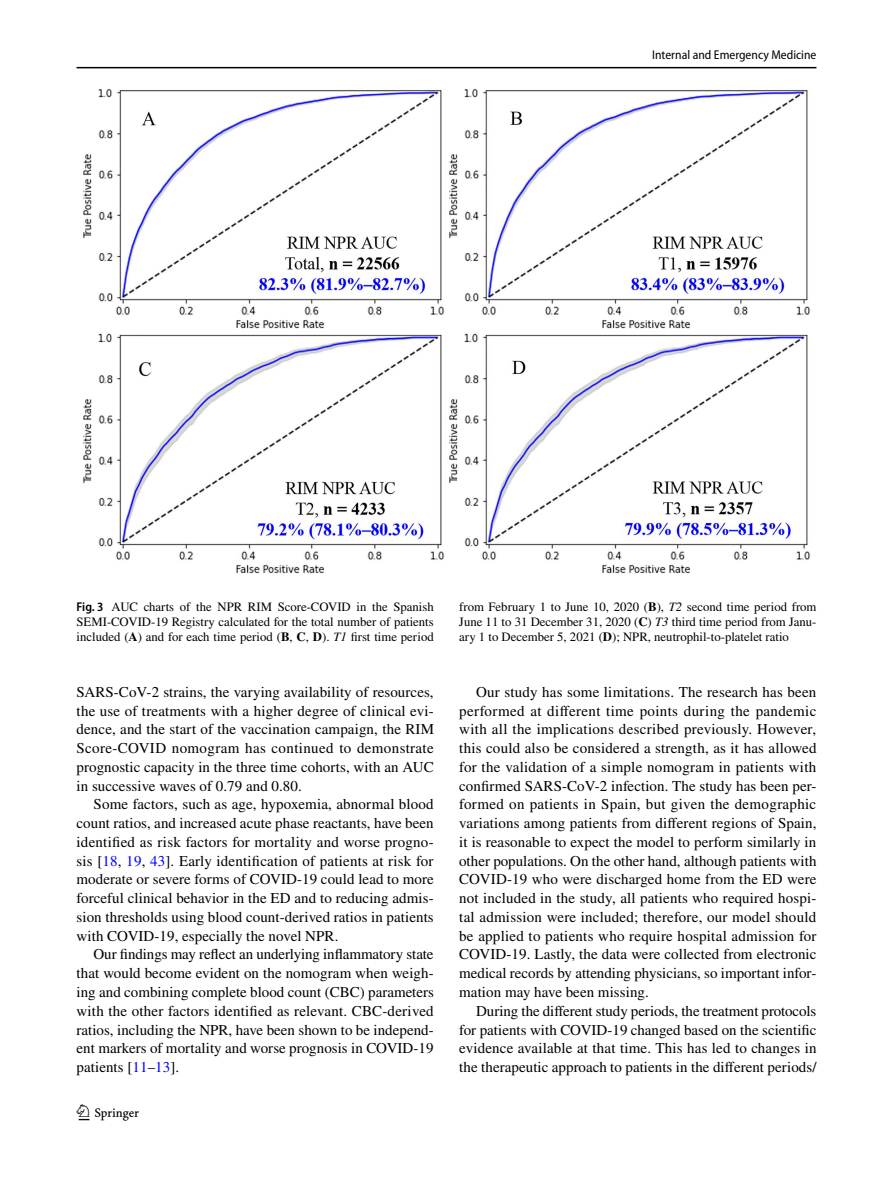
<style>
.page{position:relative;width:893px;height:1187px;background:#fff}
.page>*{position:absolute;margin:0;border:0;box-sizing:border-box;transform-origin:0 0}
.t1{font:22.5px "Springnew";color:#000}
.t2{font:15px/18.8px "STIX";letter-spacing:.005em;color:#000;text-align:justify}
.t3{font:12.75px/15px "STIX";color:#000;text-align:justify}
.t4{font:semi-condensed 12.75px "Myriad Pro";color:#000}
.s1{font-family:"Myriad Pro";font-weight:600;font-stretch:semi-condensed}
.s2{font-weight:700}
.s3{font-style:italic}
.s4{color:#00f}
</style>
<div class="page">
<hr style="left:77px;top:67px;width:739px;height:1px;background:#000">
<img style="left:83px;top:89px;width:728px;height:485px">
<p class="t4" style="left:652px;top:48px;width:166px">Internal and Emergency Medicine</p>
<p class="t3" style="left:77px;top:599px;width:359px"><span class="s1">Fig. 3</span> AUC charts of the NPR RIM Score-COVID in the Spanish SEMI-COVID-19 Registry calculated for the total number of patients included (<span class="s2">A</span>) and for each time period (<span class="s2">B</span>, <span class="s2">C</span>, <span class="s2">D</span>). <span class="s3">T1</span> first time period</p>
<p class="t3" style="left:459px;top:599px;width:359px">from February 1 to June 10, 2020 (<span class="s2">B</span>), <span class="s3">T2</span> second time period from June 11 to 31 December 31, 2020 (<span class="s2">C</span>) <span class="s3">T3</span> third time period from Janu&shy;ary 1 to December 5, 2021 (<span class="s2">D</span>); NPR, neutrophil-to-platelet ratio</p>
<p class="t2" style="left:77px;top:683px;width:359px">SARS-CoV-2 strains, the varying availability of resources, the use of treatments with a higher degree of clinical evi&shy;dence, and the start of the vaccination campaign, the RIM Score-COVID nomogram has continued to demonstrate prognostic capacity in the three time cohorts, with an AUC in successive waves of 0.79 and 0.80.</p>
<p class="t2" style="left:77px;top:796px;width:359px;text-indent:17px">Some factors, such as age, hypoxemia, abnormal blood count ratios, and increased acute phase reactants, have been identified as risk factors for mortality and worse progno&shy;sis [<span class="s4">18</span>, <span class="s4">19</span>, <span class="s4">43</span>]. Early identification of patients at risk for moderate or severe forms of COVID-19 could lead to more forceful clinical behavior in the ED and to reducing admis&shy;sion thresholds using blood count-derived ratios in patients with COVID-19, especially the novel NPR.</p>
<p class="t2" style="left:77px;top:946px;width:359px;text-indent:17px">Our findings may reflect an underlying inflammatory state that would become evident on the nomogram when weigh&shy;ing and combining complete blood count (CBC) parameters with the other factors identified as relevant. CBC-derived ratios, including the NPR, have been shown to be independ&shy;ent markers of mortality and worse prognosis in COVID-19 patients [<span class="s4">11</span>–<span class="s4">13</span>].</p>
<h1 class="t1" style="left:79px;top:1104px;width:62px">1 3</h1>
<p class="t2" style="left:459px;top:683px;width:359px;text-indent:17px">Our study has some limitations. The research has been performed at different time points during the pandemic with all the implications described previously. However, this could also be considered a strength, as it has allowed for the validation of a simple nomogram in patients with confirmed SARS-CoV-2 infection. The study has been per&shy;formed on patients in Spain, but given the demographic variations among patients from different regions of Spain, it is reasonable to expect the model to perform similarly in other populations. On the other hand, although patients with COVID-19 who were discharged home from the ED were not included in the study, all patients who required hospi&shy;tal admission were included; therefore, our model should be applied to patients who require hospital admission for COVID-19. Lastly, the data were collected from electronic medical records by attending physicians, so important infor&shy;mation may have been missing.</p>
<p class="t2" style="left:459px;top:1002px;width:359px;text-indent:17px">During the different study periods, the treatment protocols for patients with COVID-19 changed based on the scientific evidence available at that time. This has led to changes in the therapeutic approach to patients in the different periods/</p>
</div>
